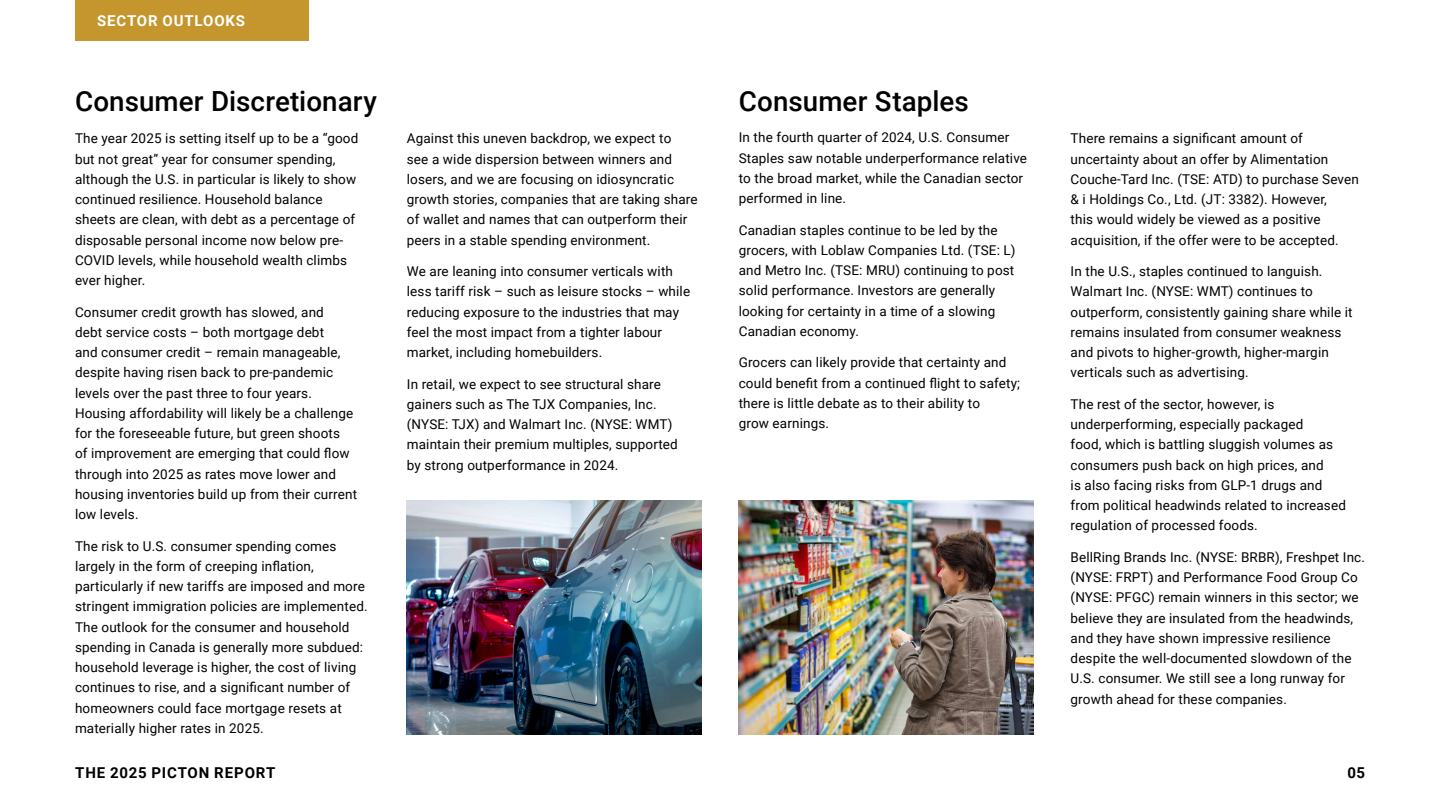
<style>
.page{position:relative;width:1440px;height:810px;background:#fff}
.page>*{position:absolute;margin:0;border:0;box-sizing:border-box;transform-origin:0 0}
.t1{font:500 27.75px "Roboto";color:#000}
.t2{font:700 15px "Roboto";letter-spacing:.055em;color:#000}
.t3{font:700 15px "Roboto";letter-spacing:.055em;color:#fff}
.t4{font:13.5px/20.2px "Roboto";letter-spacing:.01em;color:#000}
</style>
<div class="page">
<img style="left:407px;top:500px;width:294px;height:235px">
<img style="left:739px;top:500px;width:294px;height:235px">
<div style="left:75px;top:0;width:233px;height:40px;background:#c4962d"></div>
<p class="t3" style="left:97px;top:10px;width:149px">SECTOR OUTLOOKS</p>
<h1 class="t1" style="left:75px;top:82px;width:303px">Consumer Discretionary</h1>
<p class="t4" style="left:75px;top:128px;width:285px">The year 2025 is setting itself up to be a “good but not great” year for consumer spending, although the U.S. in particular is likely to show continued resilience. Household balance sheets are clean, with debt as a percentage of disposable personal income now below pre-COVID levels, while household wealth climbs ever higher.</p>
<p class="t4" style="left:75px;top:301px;width:284px">Consumer credit growth has slowed, and<br>debt service costs – both mortgage debt<br>and consumer credit – remain manageable, despite having risen back to pre-pandemic levels over the past three to four years.<br>Housing affordability will likely be a challenge for the foreseeable future, but green shoots<br>of improvement are emerging that could flow through into 2025 as rates move lower and housing inventories build up from their current low levels.</p>
<p class="t4" style="left:75px;top:535px;width:294px">The risk to U.S. consumer spending comes largely in the form of creeping inflation, particularly if new tariffs are imposed and more stringent immigration policies are implemented.<br>The outlook for the consumer and household spending in Canada is generally more subdued: household leverage is higher, the cost of living continues to rise, and a significant number of homeowners could face mortgage resets at materially higher rates in 2025.</p>
<p class="t4" style="left:407px;top:128px;width:292px">Against this uneven backdrop, we expect to<br>see a wide dispersion between winners and losers, and we are focusing on idiosyncratic growth stories, companies that are taking share of wallet and names that can outperform their peers in a stable spending environment.</p>
<p class="t4" style="left:407px;top:261px;width:285px">We are leaning into consumer verticals with less tariff risk – such as leisure stocks – while reducing exposure to the industries that may feel the most impact from a tighter labour market, including homebuilders.</p>
<p class="t4" style="left:407px;top:373px;width:273px">In retail, we expect to see structural share gainers such as The TJX Companies, Inc. (NYSE: TJX) and Walmart Inc. (NYSE: WMT) maintain their premium multiples, supported by strong outperformance in 2024.</p>
<h1 class="t1" style="left:739px;top:82px;width:232px">Consumer Staples</h1>
<p class="t4" style="left:739px;top:127px;width:290px">In the fourth quarter of 2024, U.S. Consumer Staples saw notable underperformance relative to the broad market, while the Canadian sector performed in line.</p>
<p class="t4" style="left:739px;top:219px;width:278px">Canadian staples continue to be led by the grocers, with Loblaw Companies Ltd. (TSE: L) and Metro Inc. (TSE: MRU) continuing to post solid performance. Investors are generally looking for certainty in a time of a slowing Canadian economy.</p>
<p class="t4" style="left:739px;top:352px;width:283px">Grocers can likely provide that certainty and could benefit from a continued flight to safety; there is little debate as to their ability to<br>grow earnings.</p>
<p class="t4" style="left:1071px;top:128px;width:290px">There remains a significant amount of uncertainty about an offer by Alimentation Couche-Tard Inc. (TSE: ATD) to purchase Seven &amp; i Holdings Co., Ltd. (JT: 3382). However,<br>this would widely be viewed as a positive acquisition, if the offer were to be accepted.</p>
<p class="t4" style="left:1071px;top:261px;width:284px">In the U.S., staples continued to languish.<br>Walmart Inc. (NYSE: WMT) continues to outperform, consistently gaining share while it remains insulated from consumer weakness and pivots to higher-growth, higher-margin verticals such as advertising.</p>
<p class="t4" style="left:1071px;top:393px;width:277px">The rest of the sector, however, is underperforming, especially packaged<br>food, which is battling sluggish volumes as consumers push back on high prices, and<br>is also facing risks from GLP-1 drugs and from political headwinds related to increased regulation of processed foods.</p>
<p class="t4" style="left:1071px;top:546px;width:296px">BellRing Brands Inc. (NYSE: BRBR), Freshpet Inc. (NYSE: FRPT) and Performance Food Group Co (NYSE: PFGC) remain winners in this sector; we believe they are insulated from the headwinds, and they have shown impressive resilience despite the well-documented slowdown of the U.S. consumer. We still see a long runway for growth ahead for these companies.</p>
<p class="t2" style="left:75px;top:762px;width:202px">THE 2025 PICTON REPORT</p>
<p class="t2" style="left:1348px;top:762px;width:19px">05</p>
</div>
